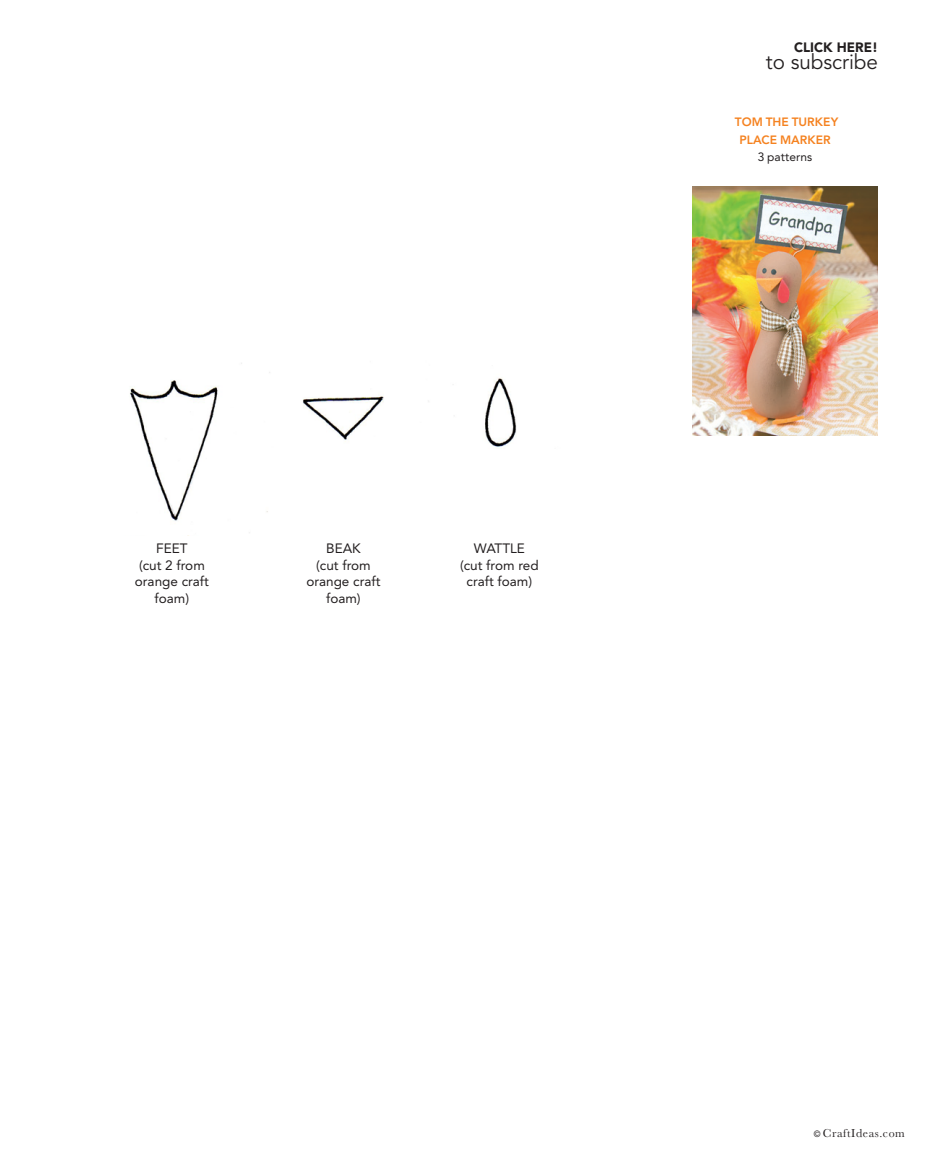
<style>
.page{position:relative;width:932px;height:1161px;background:#fff}
.page>*{position:absolute;margin:0;border:0;box-sizing:border-box;transform-origin:0 0}
._32_Answer__a{font:21px "Avenir LT Std";color:#231f20}
.t1{font:13.5px/16.5px "Avenir LT Std";color:#231f20;text-align:center}
._32_Answer__a-2{font:900 13.5px "Avenir LT Std";color:#231f20}
.Materials_body_copy{font:800 12px "Avenir LT Std";color:#f58220}
.t2{font:12px "Baskerville";letter-spacing:.05em;color:#231f20}
.Materials_body_copy-2{font:12px "Avenir LT Std";letter-spacing:.005em;color:#231f20}
.s1{font-family:"Helvetica Neue";font-size:9px}
</style>
<div class="page">
<img style="left:692px;top:187px;width:186px;height:249px">
<img style="left:130px;top:363px;width:387px;height:173px">
<div style="left:279px;top:453px;width:333px;height:149px;background:#fff"></div>
<p class="t1" style="left:156px;top:541px;width:33px">FEET</p>
<p class="t1" style="left:135px;top:557px;width:76px">(cut 2 from orange craft foam)</p>
<p class="t1" style="left:326px;top:541px;width:36px">BEAK</p>
<p class="t1" style="left:306px;top:557px;width:76px">(cut from orange craft foam)</p>
<p class="t1" style="left:473px;top:541px;width:53px">WATTLE</p>
<p class="t1" style="left:460px;top:557px;width:80px">(cut from red craft foam)</p>
<p class="_32_Answer__a-2" style="left:794px;top:39px;width:85px">CLICK HERE!</p>
<p class="_32_Answer__a" style="left:765px;top:50px;width:114px">to subscribe</p>
<p class="Materials_body_copy" style="left:735px;top:115px;width:105px">TOM THE TURKEY</p>
<p class="Materials_body_copy" style="left:739px;top:133px;width:93px">PLACE MARKER</p>
<p class="Materials_body_copy-2" style="left:757px;top:150px;width:56px">3 patterns</p>
<p class="t2" style="left:813px;top:1126px;width:93px"><span class="s1">©</span> CraftIdeas.com</p>
</div>
